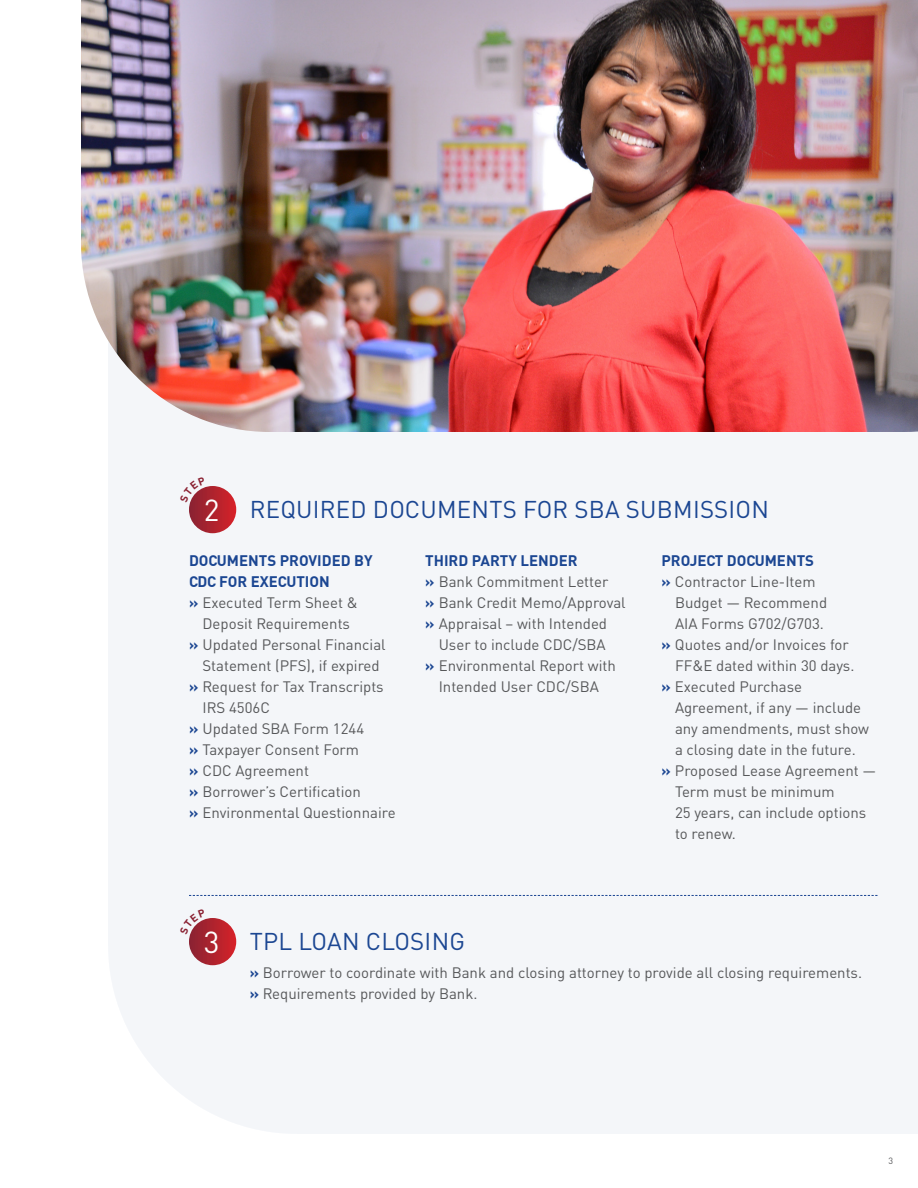
<style>
.page{position:relative;width:918px;height:1188px;background:#fff}
.page>*{position:absolute;margin:0;border:0;box-sizing:border-box;transform-origin:0 0}
._4_Text{font:30px "DIN Pro";color:#fff}
._1_Heads{font:24px "DIN Pro";letter-spacing:.01em;color:#1b4692}
._4_Text-2{font:15px/21px "DIN Pro";color:#57585a}
._2_Subheads{font:700 15px/21px "DIN";color:#1b4692}
._4_Text-3{font:9px "DIN Pro";color:#57585a}
.s1{font-family:"DIN";font-weight:700;color:#1b4692}
</style>
<div class="page">
<div style="left:108px;top:432px;width:810px;height:702px;background:#f4f6f9"></div>
<svg style="left:189px;top:895px;width:689px;height:1px"></svg>
<img style="left:81px;top:0;width:837px;height:432px">
<div style="left:189px;top:486px;width:47px;height:47px;background:linear-gradient(to right,#882333,#d52228);border-radius:24px"></div>
<div style="left:189px;top:918px;width:47px;height:47px;background:linear-gradient(to right,#882333,#d52228);border-radius:24px"></div>
<svg style="left:180px;top:477px;width:26px;height:25px"></svg>
<svg style="left:180px;top:909px;width:26px;height:26px"></svg>
<p class="_4_Text" style="left:204px;top:487px;width:17px">2</p>
<p class="_1_Heads" style="left:250px;top:490px;width:521px">REQUIRED DOCUMENTS FOR SBA SUBMISSION</p>
<p class="_2_Subheads" style="left:189px;top:549px;width:185px">DOCUMENTS PROVIDED BY<br>CDC FOR EXECUTION</p>
<p class="_4_Text-2" style="left:189px;top:590px;width:171px;text-align:center"><span class="s1">»</span> Executed Term Sheet &amp;<br>Deposit Requirements</p>
<p class="_4_Text-2" style="left:189px;top:632px;width:198px;text-align:center"><span class="s1">»</span> Updated Personal Financial<br>Statement (PFS), if expired</p>
<p class="_4_Text-2" style="left:202px;top:674px;width:183px;text-indent:-14px"><span class="s1">»</span> Request for Tax Transcripts<br>IRS 4506C</p>
<p class="_4_Text-2" style="left:189px;top:716px;width:177px"><span class="s1">»</span> Updated SBA Form 1244</p>
<p class="_4_Text-2" style="left:189px;top:737px;width:172px"><span class="s1">»</span> Taxpayer Consent Form</p>
<p class="_4_Text-2" style="left:189px;top:758px;width:122px"><span class="s1">»</span> CDC Agreement</p>
<p class="_4_Text-2" style="left:189px;top:779px;width:174px"><span class="s1">»</span> Borrower’s Certification</p>
<p class="_4_Text-2" style="left:189px;top:800px;width:208px"><span class="s1">»</span> Environmental Questionnaire</p>
<p class="_2_Subheads" style="left:662px;top:549px;width:154px">PROJECT DOCUMENTS</p>
<p class="_4_Text-2" style="left:675px;top:569px;width:154px;text-indent:-14px"><span class="s1">»</span> Contractor Line-Item<br>Budget — Recommend<br>AIA Forms G702/G703.</p>
<p class="_4_Text-2" style="left:675px;top:632px;width:181px;text-indent:-14px"><span class="s1">»</span> Quotes and/or Invoices for<br>FF&amp;E dated within 30 days.</p>
<p class="_4_Text-2" style="left:675px;top:674px;width:196px;text-indent:-14px"><span class="s1">»</span> Executed Purchase<br>Agreement, if any — include any amendments, must show a closing date in the future.</p>
<p class="_4_Text-2" style="left:675px;top:758px;width:203px;text-indent:-14px"><span class="s1">»</span> Proposed Lease Agreement —<br>Term must be minimum<br>25 years, can include options to renew.</p>
<p class="_2_Subheads" style="left:425px;top:549px;width:154px">THIRD PARTY LENDER</p>
<p class="_4_Text-2" style="left:425px;top:569px;width:185px"><span class="s1">»</span> Bank Commitment Letter</p>
<p class="_4_Text-2" style="left:425px;top:590px;width:202px"><span class="s1">»</span> Bank Credit Memo/Approval</p>
<p class="_4_Text-2" style="left:425px;top:611px;width:183px;text-align:right"><span class="s1">»</span> Appraisal – with Intended<br>User to include CDC/SBA</p>
<p class="_4_Text-2" style="left:425px;top:653px;width:192px;text-align:center"><span class="s1">»</span> Environmental Report with<br>Intended User CDC/SBA</p>
<p class="_4_Text" style="left:204px;top:919px;width:17px">3</p>
<p class="_1_Heads" style="left:250px;top:922px;width:217px">TPL LOAN CLOSING</p>
<p class="_4_Text-2" style="left:250px;top:960px;width:614px"><span class="s1">»</span> Borrower to coordinate with Bank and closing attorney to provide all closing requirements.</p>
<p class="_4_Text-2" style="left:250px;top:981px;width:229px"><span class="s1">»</span> Requirements provided by Bank.</p>
<p class="_4_Text-3" style="left:889px;top:1154px;width:6px">3</p>
</div>
